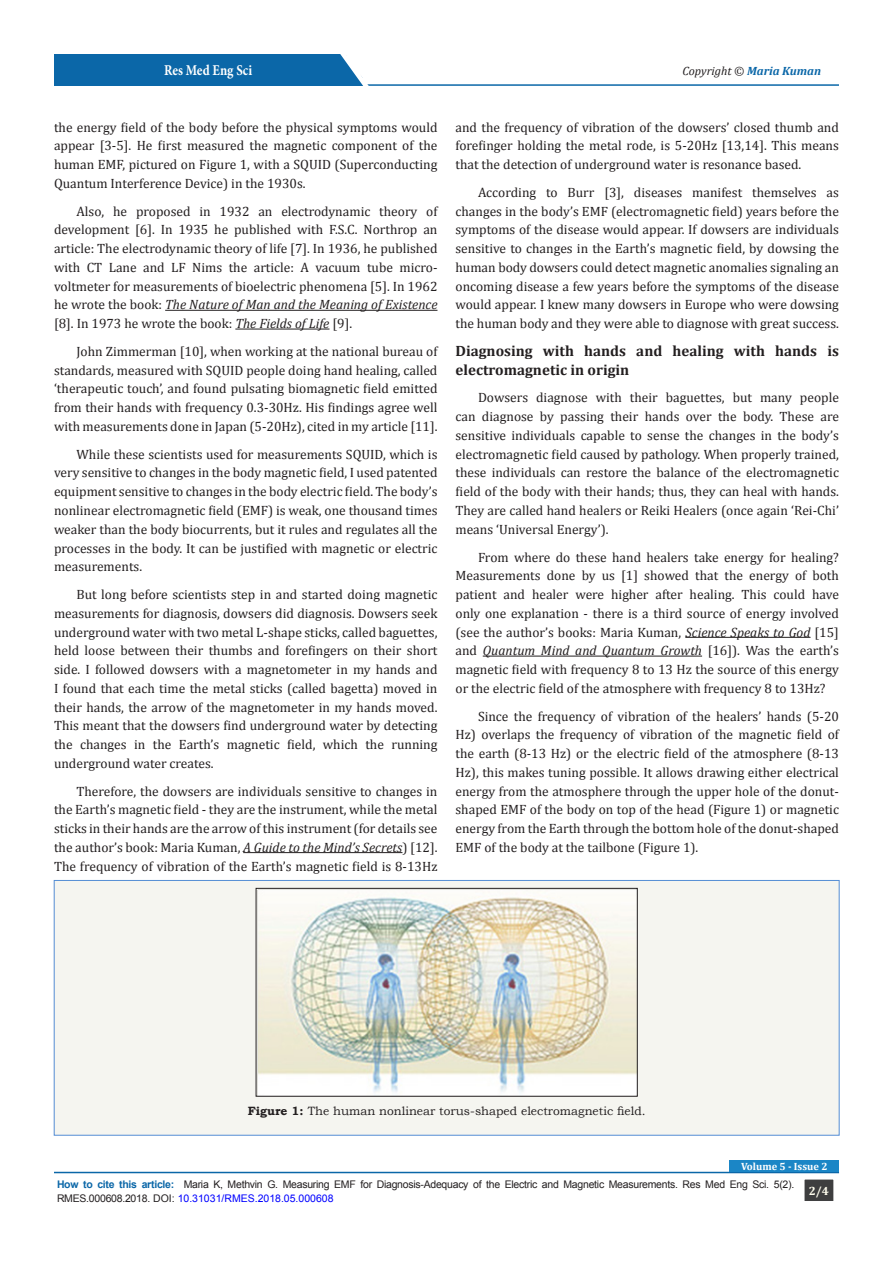
<style>
.page{position:relative;width:893px;height:1263px;background:#fff}
.page>*{position:absolute;margin:0;border:0;box-sizing:border-box;transform-origin:0 0}
.t1{font:700 15px/18.8px "Cambria";color:#231f20}
.t2{font:700 15px "Minion Pro";color:#fff;scale:.86 1}
.t3{font:13.5px/18.8px "Cambria";color:#231f20;text-align:justify}
.t4{font:12px "Bookman Old Style";color:#231f20}
.t5{font:italic 12px "Cambria";color:#231f20}
.t6{font:700 12px "Cambria";color:#fffdee}
.t7{font:10.5px/13.5px "Arial";letter-spacing:-.025em;color:#231f20}
.t8{font:700 10.5px "Cambria";color:#fff}
.s1{font-style:italic}
.s2{font-weight:700;color:#0b67a8}
.s3{font-weight:700}
.s4{color:#00f}
</style>
<div class="page">
<hr style="left:206px;top:84px;width:633px;height:2px;background:#0b67a8">
<div style="left:54px;top:54px;width:308px;height:32px;background:#0b67a8"></div>
<svg style="left:340px;top:54px;width:34px;height:32px"></svg>
<hr style="left:54px;top:1172px;width:785px;height:1px;background:#0b67a8">
<div style="left:804px;top:1179px;width:30px;height:22px;background:#3e3e3f"></div>
<div style="left:804px;top:1179px;width:30px;height:23px;border:1px solid #fff"></div>
<div style="left:730px;top:1160px;width:109px;height:12px;background:#1b86c6"></div>
<hr style="left:165px;top:310px;width:272px;height:1px;background:#231f20">
<hr style="left:235px;top:329px;width:94px;height:1px;background:#231f20">
<hr style="left:243px;top:852px;width:159px;height:1px;background:#231f20">
<hr style="left:685px;top:637px;width:125px;height:1px;background:#231f20">
<hr style="left:483px;top:656px;width:219px;height:1px;background:#231f20">
<div style="left:54px;top:880px;width:785px;height:255px;background:#f5f5f0"></div>
<div style="left:54px;top:880px;width:785px;height:255px;border:1px solid #548dd4"></div>
<img style="left:258px;top:890px;width:377px;height:204px">
<div style="left:256px;top:888px;width:381px;height:208px;border:1px solid #231f20"></div>
<p class="t2" style="left:164px;top:60px;width:104px">Res Med Eng Sci</p>
<p class="t3" style="left:54px;top:118px;width:385px">the energy field of the body before the physical symptoms would appear [3-5]. He first measured the magnetic component of the human EMF, pictured on Figure 1, with a SQUID (Superconducting Quantum Interference Device) in the 1930s.</p>
<p class="t3" style="left:54px;top:202px;width:385px;text-indent:22px">Also, he proposed in 1932 an electrodynamic theory of development [6]. In 1935 he published with F.S.C. Northrop an article: The electrodynamic theory of life [7]. In 1936, he published with CT Lane and LF Nims the article: A vacuum tube micro&shy;voltmeter for measurements of bioelectric phenomena [5]. In 1962 he wrote the book: <span class="s1">The Nature of Man and the Meaning of Existence </span>[8]. In 1973 he wrote the book: <span class="s1">The Fields of Life</span> [9].</p>
<p class="t3" style="left:54px;top:342px;width:385px;text-indent:22px">John Zimmerman [10], when working at the national bureau of standards, measured with SQUID people doing hand healing, called ‘therapeutic touch’, and found pulsating biomagnetic field emitted from their hands with frequency 0.3-30Hz. His findings agree well with measurements done in Japan (5-20Hz), cited in my article [11].</p>
<p class="t3" style="left:54px;top:445px;width:385px;text-indent:22px">While these scientists used for measurements SQUID, which is very sensitive to changes in the body magnetic field, I used patented equipment sensitive to changes in the body electric field. The body’s nonlinear electromagnetic field (EMF) is weak, one thousand times weaker than the body biocurrents, but it rules and regulates all the processes in the body. It can be justified with magnetic or electric measurements.</p>
<p class="t3" style="left:54px;top:585px;width:385px;text-indent:22px">But long before scientists step in and started doing magnetic measurements for diagnosis, dowsers did diagnosis. Dowsers seek underground water with two metal L-shape sticks, called baguettes, held loose between their thumbs and forefingers on their short side. I followed dowsers with a magnetometer in my hands and I found that each time the metal sticks (called bagetta) moved in their hands, the arrow of the magnetometer in my hands moved.<br>This meant that the dowsers find underground water by detecting the changes in the Earth’s magnetic field, which the running underground water creates.</p>
<p class="t3" style="left:54px;top:781px;width:385px;text-indent:22px">Therefore, the dowsers are individuals sensitive to changes in the Earth’s magnetic field - they are the instrument, while the metal sticks in their hands are the arrow of this instrument (for details see the author’s book: Maria Kuman, <span class="s1">A Guide to the Mind’s Secrets</span>) [12].<br>The frequency of vibration of the Earth’s magnetic field is 8-13Hz</p>
<p class="t5" style="left:683px;top:62px;width:140px">Copyright © <span class="s2">Maria Kuman</span></p>
<p class="t3" style="left:455px;top:118px;width:385px">and the frequency of vibration of the dowsers’ closed thumb and forefinger holding the metal rode, is 5-20Hz [13,14]. This means that the detection of underground water is resonance based.</p>
<p class="t3" style="left:455px;top:183px;width:385px;text-indent:22px">According to Burr [3], diseases manifest themselves as changes in the body’s EMF (electromagnetic field) years before the symptoms of the disease would appear. If dowsers are individuals sensitive to changes in the Earth’s magnetic field, by dowsing the human body dowsers could detect magnetic anomalies signaling an oncoming disease a few years before the symptoms of the disease would appear. I knew many dowsers in Europe who were dowsing the human body and they were able to diagnose with great success.</p>
<p class="t1" style="left:455px;top:341px;width:385px">Diagnosing with hands and healing with hands is electromagnetic in origin</p>
<p class="t3" style="left:455px;top:388px;width:385px;text-indent:22px">Dowsers diagnose with their baguettes, but many people can diagnose by passing their hands over the body. These are sensitive individuals capable to sense the changes in the body’s electromagnetic field caused by pathology. When properly trained, these individuals can restore the balance of the electromagnetic field of the body with their hands; thus, they can heal with hands.<br>They are called hand healers or Reiki Healers (once again ‘Rei-Chi’ means ‘Universal Energy’).</p>
<p class="t3" style="left:455px;top:547px;width:385px;text-indent:22px">From where do these hand healers take energy for healing?<br>Measurements done by us [1] showed that the energy of both patient and healer were higher after healing. This could have only one explanation - there is a third source of energy involved (see the author’s books: Maria Kuman, <span class="s1">Science Speaks to God</span> [15] and <span class="s1">Quantum Mind and Quantum Growth</span> [16]). Was the earth’s magnetic field with frequency 8 to 13 Hz the source of this energy or the electric field of the atmosphere with frequency 8 to 13Hz?</p>
<p class="t3" style="left:455px;top:706px;width:385px;text-indent:22px">Since the frequency of vibration of the healers’ hands (5-20<br>Hz) overlaps the frequency of vibration of the magnetic field of the earth (8-13 Hz) or the electric field of the atmosphere (8-13<br>Hz), this makes tuning possible. It allows drawing either electrical energy from the atmosphere through the upper hole of the donut&shy;shaped EMF of the body on top of the head (Figure 1) or magnetic energy from the Earth through the bottom hole of the donut-shaped EMF of the body at the tailbone (Figure 1).</p>
<p class="t4" style="left:248px;top:1103px;width:399px"><span class="s3">Figure 1:</span> The human nonlinear torus-shaped electromagnetic field.</p>
<p class="t8" style="left:741px;top:1159px;width:88px">Volume 5 - Issue 2</p>
<p class="t7" style="left:57px;top:1178px;width:739px"><span class="s2">How to cite this article:</span> Maria K, Methvin G. Measuring EMF for Diagnosis-Adequacy of the Electric and Magnetic Measurements. Res Med Eng Sci. 5(2).<br>RMES.000608.2018. DOI: <span class="s4">10.31031/RMES.2018.05.000608</span></p>
<p class="t6" style="left:809px;top:1182px;width:22px">2/4</p>
</div>
